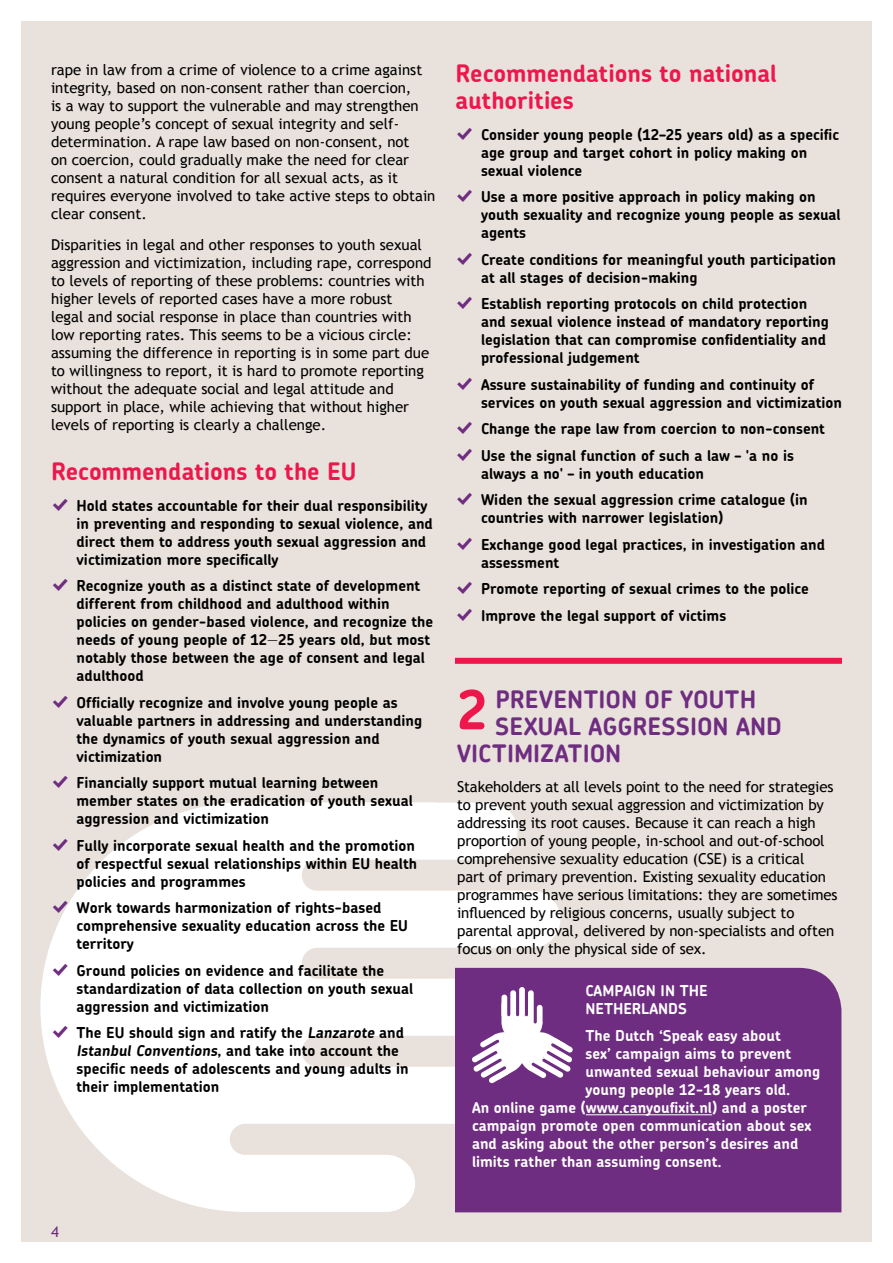
<style>
.page{position:relative;width:893px;height:1263px;background:#fff}
.page>*{position:absolute;margin:0;border:0;box-sizing:border-box;transform-origin:0 0}
.t1{font:700 54px "Chevin";color:#ed174c}
.t2{font:700 24px/27px "Chevin";letter-spacing:-.005em;color:#ed174c}
.t3{font:700 24px "Chevin";letter-spacing:.005em;color:#6e2d80}
.t4{font:700 15px/18px "Chevin";color:#000}
.t5{font:15px/18px "Trebuchet MS";color:#000}
.t6{font:700 15px/18px "Chevin";color:#fff}
.t7{font:15px "Trebuchet MS";color:#6e2d80}
.s1{font-family:"Modern Pictograms";font-weight:400;font-size:21px;color:#6e2d80}
.s2{font-family:"Trebuchet MS";font-weight:400}
</style>
<div class="page">
<div style="left:22px;top:21px;width:850px;height:1220px;background:#e9e1db"></div>
<svg style="left:40px;top:802px;width:553px;height:410px;fill:#fff"></svg>
<div style="left:455px;top:968px;width:386px;height:244px;background:#6e2d80"></div>
<hr style="left:586px;top:1114px;width:126px;height:1px;background:#fff">
<div style="left:528px;top:990px;width:6px;height:35px;background:#fff;border-radius:3px"></div>
<div style="left:519px;top:987px;width:6px;height:30px;background:#fff;border-radius:3px"></div>
<div style="left:510px;top:990px;width:6px;height:27px;background:#fff;border-radius:3px"></div>
<div style="left:501px;top:994px;width:6px;height:23px;background:#fff;border-radius:3px"></div>
<svg style="left:472px;top:1002px;width:101px;height:81px;background:#b695bf"></svg>
<div style="left:455px;top:658px;width:387px;height:6px;background:#ed174c"></div>
<p class="t5" style="left:51px;top:61px;width:386px">rape in law from a crime of violence to a crime against integrity, based on non-consent rather than coercion,<br>is a way to support the vulnerable and may strengthen young people’s concept of sexual integrity and self&shy;determination. A rape law based on non-consent, not<br>on coercion, could gradually make the need for clear consent a natural condition for all sexual acts, as it requires everyone involved to take active steps to obtain clear consent.</p>
<p class="t5" style="left:51px;top:235px;width:382px">Disparities in legal and other responses to youth sexual aggression and victimization, including rape, correspond to levels of reporting of these problems: countries with higher levels of reported cases have a more robust<br>legal and social response in place than countries with low reporting rates. This seems to be a vicious circle: assuming the difference in reporting is in some part due to willingness to report, it is hard to promote reporting without the adequate social and legal attitude and support in place, while achieving that without higher levels of reporting is clearly a challenge.</p>
<h2 class="t2" style="left:51px;top:457px;width:290px">Recommendations to the EU</h2>
<p class="t4" style="left:77px;top:496px;width:358px;text-indent:-26px"><span class="s1">%</span> Hold states accountable for their dual responsibility in preventing and responding to sexual violence, and direct them to address youth sexual aggression and victimization more specifically</p>
<p class="t4" style="left:77px;top:576px;width:358px;text-indent:-26px"><span class="s1">%</span> Recognize youth as a distinct state of development different from childhood and adulthood within policies on gender-based violence, and recognize the needs of young people of 12<span class="s2">―</span>25 years old, but most notably those between the age of consent and legal adulthood</p>
<p class="t4" style="left:77px;top:693px;width:347px;text-indent:-26px"><span class="s1">%</span> Officially recognize and involve young people as valuable partners in addressing and understanding the dynamics of youth sexual aggression and victimization</p>
<p class="t4" style="left:77px;top:773px;width:338px;text-indent:-26px"><span class="s1">%</span> Financially support mutual learning between member states on the eradication of youth sexual aggression and victimization</p>
<p class="t4" style="left:77px;top:836px;width:342px;text-indent:-26px"><span class="s1">%</span> Fully incorporate sexual health and the promotion of respectful sexual relationships within EU health policies and programmes</p>
<p class="t4" style="left:77px;top:898px;width:323px;text-indent:-26px"><span class="s1">%</span> Work towards harmonization of rights-based comprehensive sexuality education across the EU territory</p>
<p class="t4" style="left:77px;top:961px;width:338px;text-indent:-26px"><span class="s1">%</span> Ground policies on evidence and facilitate the standardization of data collection on youth sexual aggression and victimization</p>
<p class="t4" style="left:77px;top:1023px;width:334px;text-indent:-26px"><span class="s1">%</span> The EU should sign and ratify the Lanzarote and Istanbul Conventions, and take into account the specific needs of adolescents and young adults in their implementation</p>
<h2 class="t2" style="left:455px;top:59px;width:323px">Recommendations to national authorities</h2>
<p class="t4" style="left:481px;top:125px;width:360px;text-indent:-26px"><span class="s1">%</span> Consider young people (12–25 years old) as a specific age group and target cohort in policy making on sexual violence</p>
<p class="t4" style="left:481px;top:188px;width:361px;text-indent:-26px"><span class="s1">%</span> Use a more positive approach in policy making on youth sexuality and recognize young people as sexual agents</p>
<p class="t4" style="left:481px;top:250px;width:356px;text-indent:-26px"><span class="s1">%</span> Create conditions for meaningful youth participation at all stages of decision-making</p>
<p class="t4" style="left:481px;top:295px;width:349px;text-indent:-26px"><span class="s1">%</span> Establish reporting protocols on child protection and sexual violence instead of mandatory reporting legislation that can compromise confidentiality and professional judgement</p>
<p class="t4" style="left:481px;top:375px;width:362px;text-indent:-26px"><span class="s1">%</span> Assure sustainability of funding and continuity of services on youth sexual aggression and victimization</p>
<p class="t4" style="left:455px;top:415px;width:371px;line-height:26.5px"><span class="s1">%</span> Change the rape law from coercion to non-consent <span class="s1">%</span> Use the signal function of such a law – 'a no is</p>
<p class="t4" style="left:455px;top:460px;width:354px;line-height:26.5px;text-indent:26px">always a no' – in youth education<br><span class="s1">%</span> Widen the sexual aggression crime catalogue (in</p>
<p class="t4" style="left:455px;top:504px;width:371px;line-height:26.5px;text-indent:26px">countries with narrower legislation)<br><span class="s1">%</span> Exchange good legal practices, in investigation and</p>
<p class="t4" style="left:455px;top:549px;width:355px;line-height:26.5px;text-indent:26px">assessment<br><span class="s1">%</span> Promote reporting of sexual crimes to the police <span class="s1">%</span> Improve the legal support of victims</p>
<h1 class="t1" style="left:457px;top:674px;width:32px">2</h1>
<h2 class="t3" style="left:495px;top:683px;width:259px">PREVENTION OF YOUTH</h2>
<h2 class="t3" style="left:495px;top:710px;width:271px">SEXUAL AGGRESSION AND</h2>
<h2 class="t3" style="left:457px;top:737px;width:162px">VICTIMIZATION</h2>
<p class="t5" style="left:457px;top:778px;width:382px">Stakeholders at all levels point to the need for strategies to prevent youth sexual aggression and victimization by addressing its root causes. Because it can reach a high proportion of young people, in-school and out-of-school comprehensive sexuality education (CSE) is a critical<br>part of primary prevention. Existing sexuality education programmes have serious limitations: they are sometimes influenced by religious concerns, usually subject to parental approval, delivered by non-specialists and often focus on only the physical side of sex.</p>
<p class="t6" style="left:585px;top:981px;width:38px">Campaig</p>
<p class="t6" style="left:585px;top:981px;width:124px;text-indent:60px">n in the<br>Netherlands</p>
<p class="t6" style="left:585px;top:1026px;width:197px">The Dutch ‘Speak easy about</p>
<p class="t6" style="left:585px;top:1044px;width:207px">sex’ campaign aims to prevent</p>
<p class="t6" style="left:585px;top:1062px;width:236px">unwanted sexual behaviour among</p>
<p class="t6" style="left:585px;top:1080px;width:206px">young people 12-18 years old.</p>
<p class="t6" style="left:472px;top:1098px;width:336px">An online game (www.canyoufixit.nl) and a poster</p>
<p class="t6" style="left:472px;top:1116px;width:341px">campaign promote open communication about sex</p>
<p class="t6" style="left:472px;top:1134px;width:328px">and asking about the other person’s desires and</p>
<p class="t6" style="left:472px;top:1152px;width:251px">limits rather than assuming consent.</p>
<p class="t7" style="left:51px;top:1223px;width:9px">4</p>
</div>
